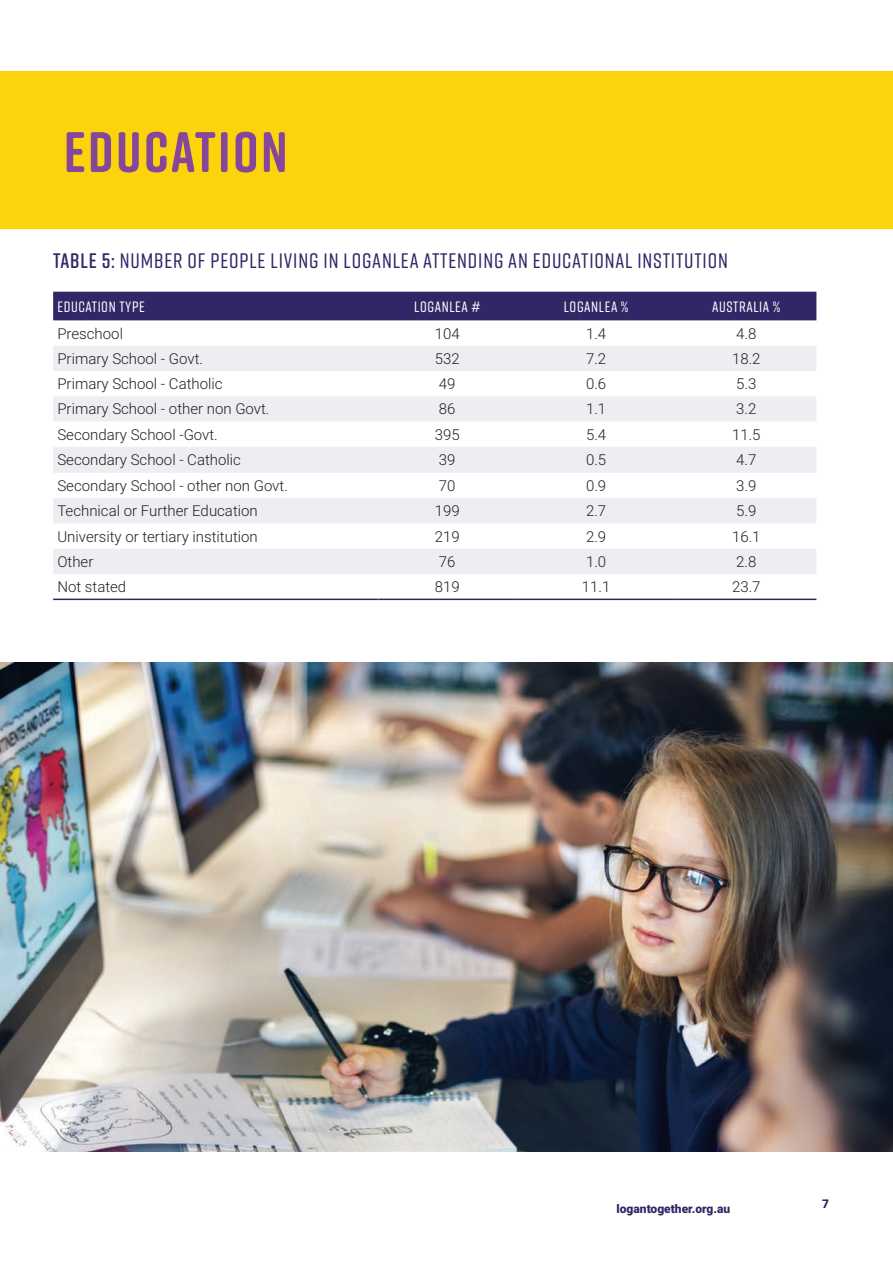
<style>
.page{position:relative;width:893px;height:1263px;background:#fff}
.page>*{position:absolute;margin:0;border:0;box-sizing:border-box;transform-origin:0 0}
.t1{font:700 57px "Rift Soft";letter-spacing:.04em;color:#86479b}
.Figure_Label{font:500 21px "Rift Soft";letter-spacing:.04em;color:#322666}
.Body{font:300 15px "Roboto";color:#231f20}
.t2{font:500 15px "Rift Soft";letter-spacing:.04em;color:#fff}
.t3{font:900 12px "Roboto";color:#322666}
.s1{font-weight:600}
</style>
<div class="page">
<img style="left:0;top:663px;width:893px;height:489px">
<div style="left:53px;top:292px;width:763px;height:28px;background:#322666"></div>
<svg style="left:53px;top:346px;width:763px;height:228px;fill:#eeedf2"></svg>
<hr style="left:53px;top:599px;width:325px;height:1px;background:#322666">
<hr style="left:378px;top:599px;width:138px;height:1px;background:#322666">
<hr style="left:516px;top:599px;width:160px;height:1px;background:#322666">
<hr style="left:676px;top:599px;width:140px;height:1px;background:#322666">
<div style="left:0;top:71px;width:893px;height:158px;background:#fcd40b"></div>
<p class="t1" style="left:64px;top:111px;width:225px">EDUCATION</p>
<p class="Figure_Label" style="left:53px;top:246px;width:676px"><span class="s1">Table 5:</span> NUMBER OF PEOPLE LIVING IN LOGANLEA ATTENDING AN EDUCATIONAL INSTITUTION</p>
<p class="t2" style="left:57px;top:296px;width:89px">EDUCATION TYPE</p>
<p class="t2" style="left:414px;top:296px;width:68px">LOGANLEA #</p>
<p class="t2" style="left:564px;top:296px;width:66px">LOGANLEA %</p>
<p class="t2" style="left:712px;top:296px;width:70px">AUSTRALIA %</p>
<p class="Body" style="left:57px;top:323px;width:67px">Preschool</p>
<p class="Body" style="left:435px;top:323px;width:26px">104</p>
<p class="Body" style="left:586px;top:323px;width:22px">1.4</p>
<p class="Body" style="left:736px;top:323px;width:22px">4.8</p>
<p class="Body" style="left:57px;top:348px;width:147px">Primary School - Govt.</p>
<p class="Body" style="left:435px;top:348px;width:26px">532</p>
<p class="Body" style="left:586px;top:348px;width:22px">7.2</p>
<p class="Body" style="left:732px;top:348px;width:30px">18.2</p>
<p class="Body" style="left:57px;top:373px;width:167px">Primary School - Catholic</p>
<p class="Body" style="left:439px;top:373px;width:18px">49</p>
<p class="Body" style="left:586px;top:373px;width:22px">0.6</p>
<p class="Body" style="left:736px;top:373px;width:22px">5.3</p>
<p class="Body" style="left:57px;top:399px;width:214px">Primary School - other non Govt.</p>
<p class="Body" style="left:439px;top:399px;width:18px">86</p>
<p class="Body" style="left:586px;top:399px;width:22px">1.1</p>
<p class="Body" style="left:736px;top:399px;width:22px">3.2</p>
<p class="Body" style="left:57px;top:424px;width:162px">Secondary School -Govt.</p>
<p class="Body" style="left:435px;top:424px;width:26px">395</p>
<p class="Body" style="left:586px;top:424px;width:22px">5.4</p>
<p class="Body" style="left:732px;top:424px;width:30px">11.5</p>
<p class="Body" style="left:57px;top:449px;width:185px">Secondary School - Catholic</p>
<p class="Body" style="left:439px;top:449px;width:18px">39</p>
<p class="Body" style="left:586px;top:449px;width:22px">0.5</p>
<p class="Body" style="left:736px;top:449px;width:22px">4.7</p>
<p class="Body" style="left:57px;top:475px;width:232px">Secondary School - other non Govt.</p>
<p class="Body" style="left:439px;top:475px;width:18px">70</p>
<p class="Body" style="left:586px;top:475px;width:22px">0.9</p>
<p class="Body" style="left:736px;top:475px;width:22px">3.9</p>
<p class="Body" style="left:57px;top:501px;width:202px">Technical or Further Education</p>
<p class="Body" style="left:435px;top:501px;width:26px">199</p>
<p class="Body" style="left:586px;top:501px;width:22px">2.7</p>
<p class="Body" style="left:736px;top:501px;width:22px">5.9</p>
<p class="Body" style="left:57px;top:526px;width:202px">University or tertiary institution</p>
<p class="Body" style="left:435px;top:526px;width:26px">219</p>
<p class="Body" style="left:586px;top:526px;width:22px">2.9</p>
<p class="Body" style="left:732px;top:526px;width:30px">16.1</p>
<p class="Body" style="left:57px;top:551px;width:37px">Other</p>
<p class="Body" style="left:439px;top:551px;width:18px">76</p>
<p class="Body" style="left:586px;top:551px;width:22px">1.0</p>
<p class="Body" style="left:736px;top:551px;width:22px">2.8</p>
<p class="Body" style="left:57px;top:576px;width:70px">Not stated</p>
<p class="Body" style="left:435px;top:576px;width:26px">819</p>
<p class="Body" style="left:582px;top:576px;width:30px">11.1</p>
<p class="Body" style="left:732px;top:576px;width:30px">23.7</p>
<p class="t3" style="left:617px;top:1200px;width:115px">logantogether.org.au</p>
<p class="t3" style="left:822px;top:1195px;width:8px">7</p>
</div>
